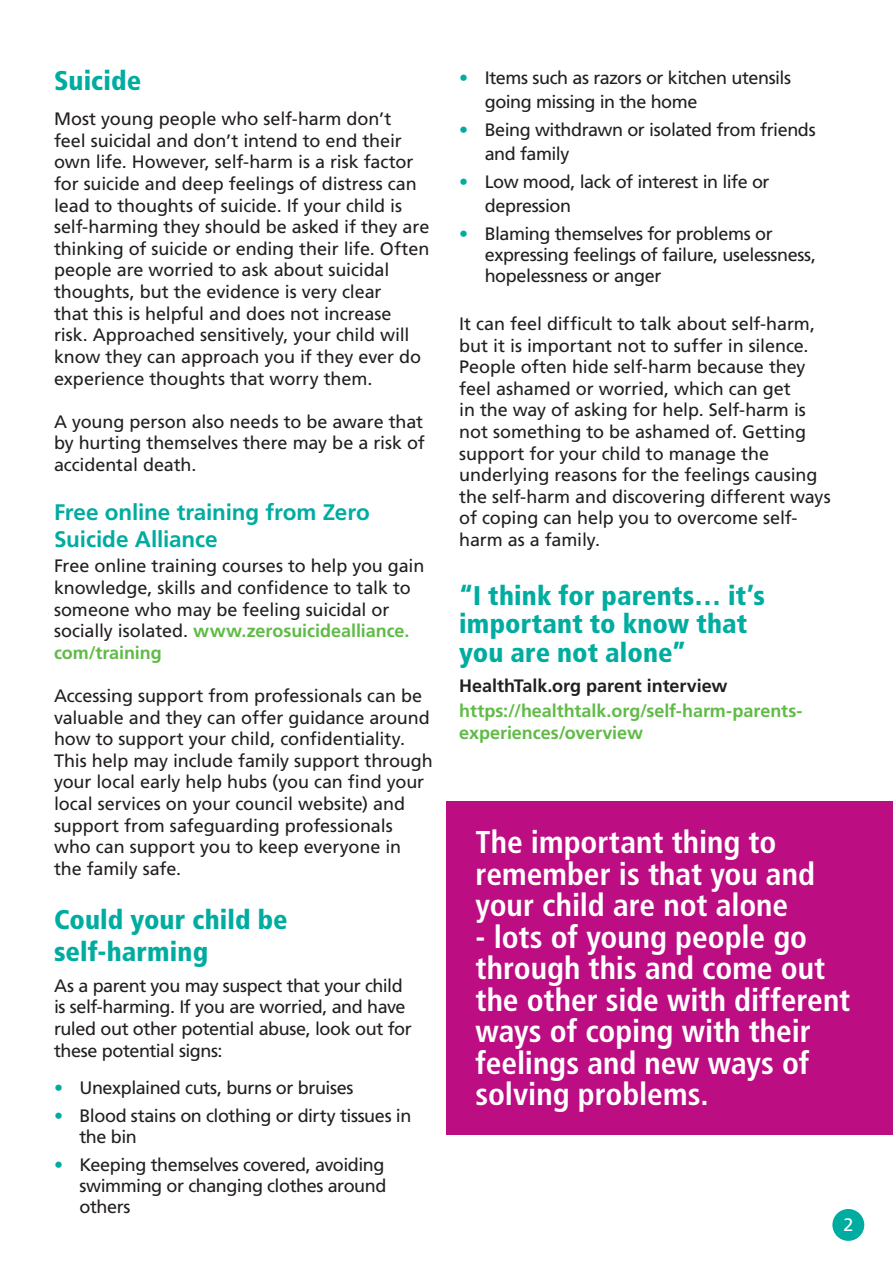
<style>
.page{position:relative;width:893px;height:1263px;background:#fff}
.page>*{position:absolute;margin:0;border:0;box-sizing:border-box;transform-origin:0 0}
.t1{font:700 condensed 31.5px/31.5px "Frutiger LT Std";letter-spacing:-.005em;color:#fff}
.t2{font:900 condensed 27px/28.5px "Frutiger LT Std";letter-spacing:.005em;color:#00aca0}
.Aqua_bullets{font:700 22.5px/27px "Frutiger LT Std";letter-spacing:-.005em;color:#00aca0}
.Aqua_bullets-2{font:18px/21.6px "Frutiger LT Std";letter-spacing:-.01em;color:#231f20}
.Aqua_bullets-3{font:700 18px/21.6px "Frutiger LT Std";letter-spacing:-.005em;color:#60bb46}
.Aqua_bullets-4{font:700 18px "Frutiger LT Std";letter-spacing:-.005em;color:#231f20}
.Aqua_bullets-5{font:18px "Frutiger LT Std";color:#fff}
.s1{font-weight:700;color:#60bb46}
.s2{color:#00aca0}
</style>
<div class="page">
<div style="left:446px;top:801px;width:447px;height:334px;background:#bc0d83"></div>
<div style="left:832px;top:1209px;width:32px;height:32px;background:#00aca0;border-radius:50%"></div>
<p class="t2" style="left:54px;top:67px;width:89px">Suicide</p>
<p class="Aqua_bullets-2" style="left:54px;top:108px;width:377px">Most young people who self-harm don’t<br>feel suicidal and don’t intend to end their own life. However, self-harm is a risk factor for suicide and deep feelings of distress can lead to thoughts of suicide. If your child is self-harming they should be asked if they are thinking of suicide or ending their life. Often people are worried to ask about suicidal thoughts, but the evidence is very clear<br>that this is helpful and does not increase risk. Approached sensitively, your child will know they can approach you if they ever do experience thoughts that worry them.</p>
<p class="Aqua_bullets-2" style="left:54px;top:411px;width:372px;text-align:justify">A young person also needs to be aware that by hurting themselves there may be a risk of accidental death.</p>
<p class="Aqua_bullets" style="left:54px;top:498px;width:317px">Free online training from Zero<br>Suicide Alliance</p>
<p class="Aqua_bullets-2" style="left:54px;top:555px;width:372px">Free online training courses to help you gain knowledge, skills and confidence to talk to someone who may be feeling suicidal or socially isolated. <span class="s1">www.zerosuicidealliance. com/training</span></p>
<p class="Aqua_bullets-2" style="left:54px;top:685px;width:380px">Accessing support from professionals can be valuable and they can offer guidance around how to support your child, confidentiality.<br>This help may include family support through your local early help hubs (you can find your local services on your council website) and support from safeguarding professionals who can support you to keep everyone in the family safe.</p>
<p class="t2" style="left:54px;top:903px;width:235px;line-height:32.4px">Could your child be self-harming</p>
<p class="Aqua_bullets-2" style="left:54px;top:975px;width:359px">As a parent you may suspect that your child is self-harming. If you are worried, and have ruled out other potential abuse, look out for these potential signs:</p>
<p class="Aqua_bullets-2" style="left:54px;top:1077px;width:301px"><span class="s2">•</span> Unexplained cuts, burns or bruises</p>
<p class="Aqua_bullets-2" style="left:80px;top:1105px;width:333px;line-height:21px;text-indent:-26px"><span class="s2">•</span> Blood stains on clothing or dirty tissues in the bin</p>
<p class="Aqua_bullets-2" style="left:80px;top:1155px;width:308px;line-height:21px;text-align:justify;text-indent:-26px"><span class="s2">•</span> Keeping themselves covered, avoiding swimming or changing clothes around others</p>
<p class="Aqua_bullets-2" style="left:485px;top:65px;width:308px;line-height:24px;text-indent:-26px"><span class="s2">•</span> Items such as razors or kitchen utensils going missing in the home</p>
<p class="Aqua_bullets-2" style="left:485px;top:118px;width:332px;line-height:24px;text-indent:-26px"><span class="s2">•</span> Being withdrawn or isolated from friends and family</p>
<p class="Aqua_bullets-2" style="left:485px;top:170px;width:286px;line-height:24px;text-indent:-26px"><span class="s2">•</span> Low mood, lack of interest in life or depression</p>
<p class="Aqua_bullets-2" style="left:485px;top:224px;width:333px;line-height:21px;text-indent:-26px"><span class="s2">•</span> Blaming themselves for problems or expressing feelings of failure, uselessness, hopelessness or anger</p>
<p class="Aqua_bullets-2" style="left:459px;top:313px;width:373px">It can feel difficult to talk about self-harm, but it is important not to suffer in silence.<br>People often hide self-harm because they feel ashamed or worried, which can get<br>in the way of asking for help. Self-harm is not something to be ashamed of. Getting support for your child to manage the underlying reasons for the feelings causing the self-harm and discovering different ways of coping can help you to overcome self&shy;harm as a family.</p>
<p class="t2" style="left:459px;top:581px;width:307px">“I think for parents… it’s important to know that you are not alone”</p>
<p class="Aqua_bullets-4" style="left:459px;top:675px;width:270px">HealthTalk.org parent interview</p>
<p class="Aqua_bullets-3" style="left:459px;top:700px;width:345px">https://healthtalk.org/self-harm-parents&shy;experiences/overview</p>
<p class="t1" style="left:476px;top:827px;width:341px">The important thing to remember is that you and your child are not alone</p>
<p class="t1" style="left:476px;top:921px;width:376px">- lots of young people go through this and come out the other side with different ways of coping with their feelings and new ways of solving problems.</p>
<p class="Aqua_bullets-5" style="left:843px;top:1214px;width:12px">2</p>
</div>
